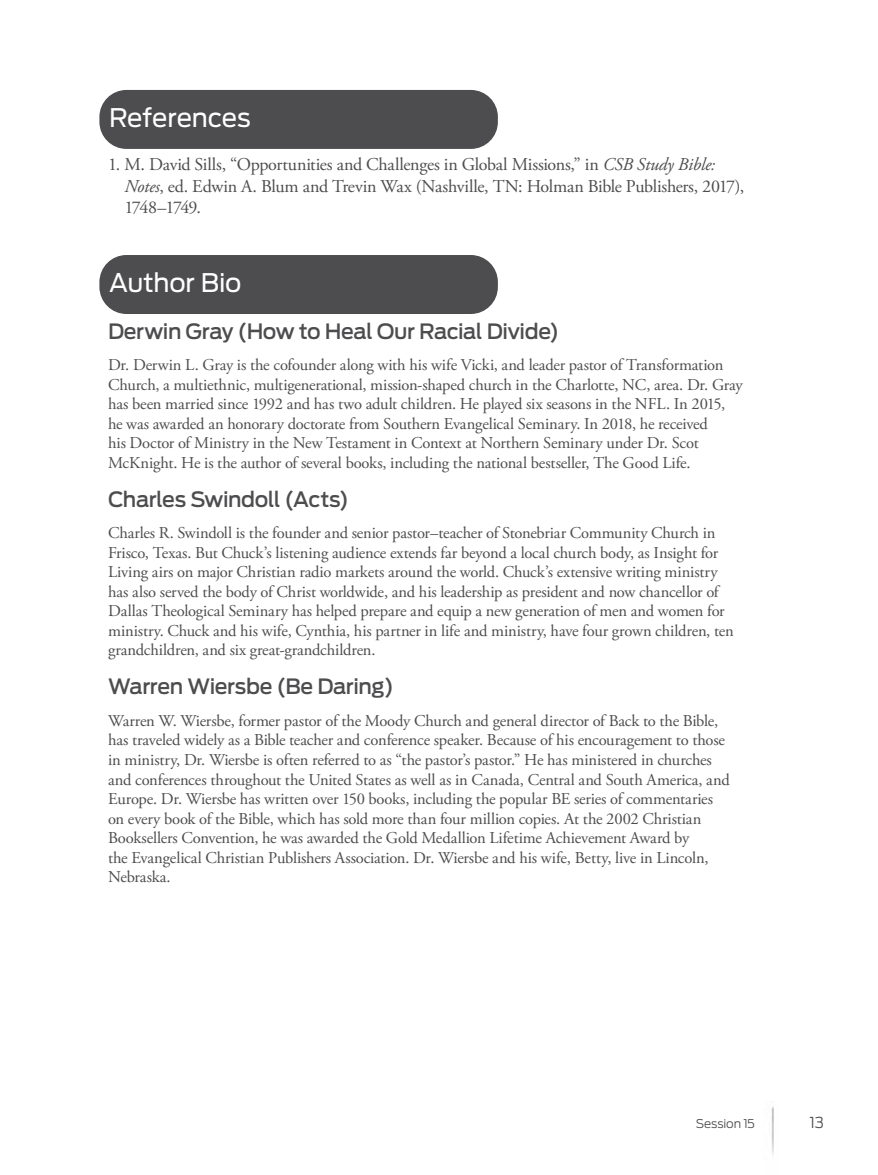
<style>
.page{position:relative;width:878px;height:1175px;background:#fff}
.page>*{position:absolute;margin:0;border:0;box-sizing:border-box;transform-origin:0 0}
.t1{font:25.5px "Antenna";letter-spacing:-.005em;color:#fff}
.t2{font:500 21px "Antenna";letter-spacing:-.02em;color:#4d4d4f}
.t3{font:18px/21.8px "Adobe Garamond Pro";letter-spacing:-.015em;color:#4d4d4f}
.t4{font:16.5px/19.5px "Adobe Garamond Pro";letter-spacing:-.01em;color:#4d4d4f}
.t5{font:300 15px "Antenna";color:#4d4d4f}
.t6{font:300 12px "Antenna";letter-spacing:-.015em;color:#4d4d4f}
.s1{font-style:italic}
</style>
<div class="page">
<img style="left:771px;top:1107px;width:3px;height:48px">
<div style="left:99px;top:90px;width:399px;height:59px;background:#4d4d4f;border-radius:27px"></div>
<div style="left:99px;top:255px;width:399px;height:59px;background:#4d4d4f;border-radius:27px"></div>
<h1 class="t1" style="left:109px;top:102px;width:143px">References</h1>
<p class="t3" style="left:124px;top:154px;width:621px;text-indent:-16px">1. M. David Sills, “Opportunities and Challenges in Global Missions,” in <span class="s1">CSB Study Bible:<br>Notes</span>, ed. Edwin A. Blum and Trevin Wax (Nashville, TN: Holman Bible Publishers, 2017),<br>1748–1749.</p>
<h1 class="t1" style="left:109px;top:267px;width:134px">Author Bio</h1>
<p class="t2" style="left:108px;top:319px;width:452px">Derwin Gray (How to Heal Our Racial Divide)</p>
<p class="t4" style="left:108px;top:356px;width:636px">Dr. Derwin L. Gray is the cofounder along with his wife Vicki, and leader pastor of Transformation Church, a multiethnic, multigenerational, mission-shaped church in the Charlotte, NC, area. Dr. Gray has been married since 1992 and has two adult children. He played six seasons in the NFL. In 2015, he was awarded an honorary doctorate from Southern Evangelical Seminary. In 2018, he received<br>his Doctor of Ministry in the New Testament in Context at Northern Seminary under Dr. Scot McKnight. He is the author of several books, including the national bestseller, The Good Life.</p>
<p class="t2" style="left:108px;top:487px;width:242px">Charles Swindoll (Acts)</p>
<p class="t4" style="left:108px;top:524px;width:627px">Charles R. Swindoll is the founder and senior pastor–teacher of Stonebriar Community Church in Frisco, Texas. But Chuck’s listening audience extends far beyond a local church body, as Insight for Living airs on major Christian radio markets around the world. Chuck’s extensive writing ministry has also served the body of Christ worldwide, and his leadership as president and now chancellor of Dallas Theological Seminary has helped prepare and equip a new generation of men and women for ministry. Chuck and his wife, Cynthia, his partner in life and ministry, have four grown children, ten grandchildren, and six great-grandchildren.</p>
<p class="t2" style="left:108px;top:674px;width:287px">Warren Wiersbe (Be Daring)</p>
<p class="t4" style="left:108px;top:711px;width:623px">Warren W. Wiersbe, former pastor of the Moody Church and general director of Back to the Bible, has traveled widely as a Bible teacher and conference speaker. Because of his encouragement to those in ministry, Dr. Wiersbe is often referred to as “the pastor’s pastor.” He has ministered in churches and conferences throughout the United States as well as in Canada, Central and South America, and Europe. Dr. Wiersbe has written over 150 books, including the popular BE series of commentaries on every book of the Bible, which has sold more than four million copies. At the 2002 Christian Booksellers Convention, he was awarded the Gold Medallion Lifetime Achievement Award by<br>the Evangelical Christian Publishers Association. Dr. Wiersbe and his wife, Betty, live in Lincoln, Nebraska.</p>
<p class="t6" style="left:695px;top:1116px;width:61px">Session 15</p>
<p class="t5" style="left:809px;top:1113px;width:16px">13</p>
</div>
